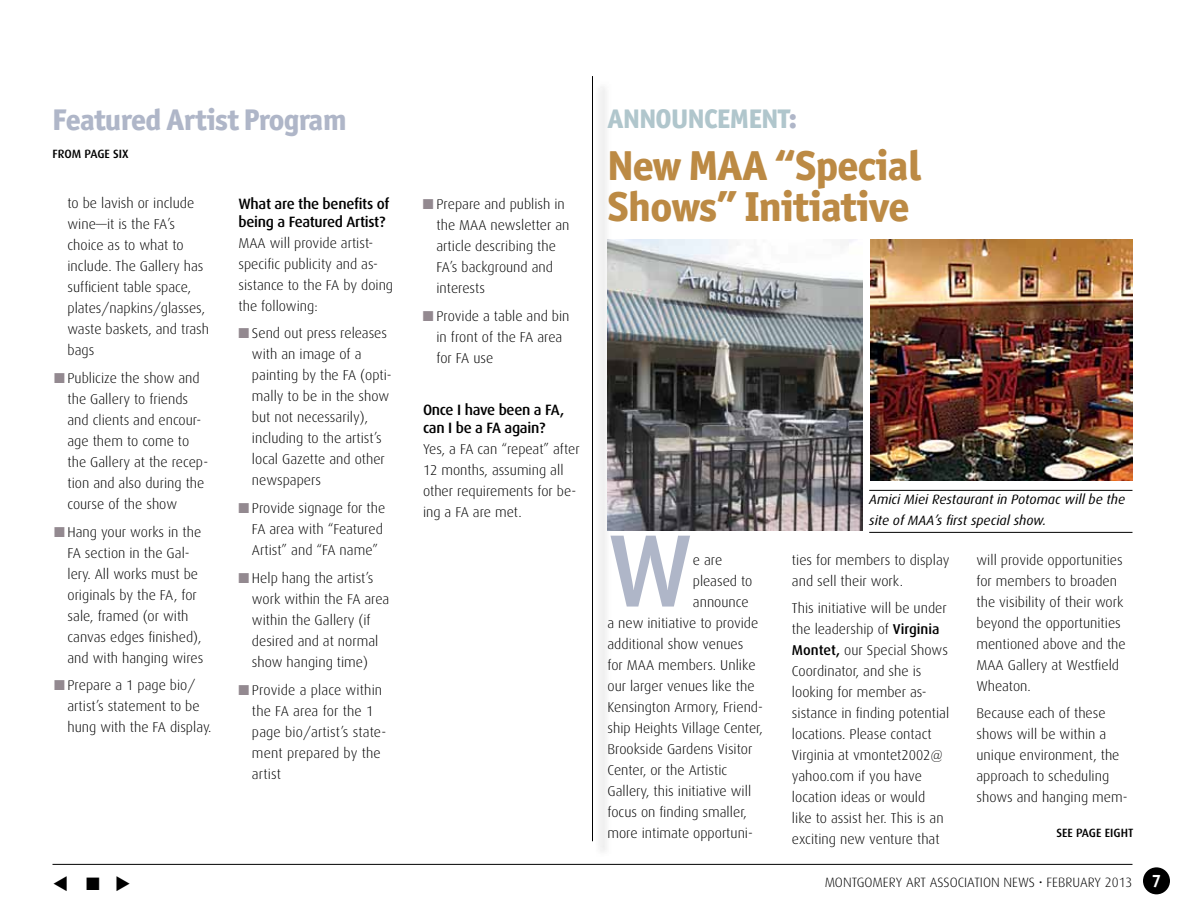
<style>
.page{position:relative;width:1188px;height:918px;background:#fff}
.page>*{position:absolute;margin:0;border:0;box-sizing:border-box;transform-origin:0 0}
.t1{font:500 103.05px "Dax";color:#afb6c8}
.t2{font:800 42px/40.5px "Officina Sans ITC Std";letter-spacing:-.02em;color:#bc8a44}
.t3{font:800 30px "Officina Sans ITC Std";letter-spacing:-.02em;color:#afb6c8}
.t4{font:800 27px "Officina Sans ITC Std";letter-spacing:-.02em;color:#b0c6cc}
.t5{font:18px "Wingdings 3";color:#000}
.t6{font:500 15px/18px "Dax";letter-spacing:-.02em;color:#000}
.t7{font:300 14.25px/21px "Dax";color:#000}
.t8{font:italic 13.5px/21px "Dax OT";color:#000}
.t9{font:300 13.5px "Dax";color:#000}
.t10{font:500 12px "Dax";color:#000}
.s1{color:#938990}
.s2{color:#afb6c8}
.s3{font-weight:500}
.s4{font-family:"Officina Sans ITC Std";font-weight:700;font-size:18px;color:#fff}
</style>
<div class="page">
<hr style="left:52px;top:864px;width:1080px;height:1px;background:#000">
<div style="left:1143px;top:867px;width:27px;height:27px;background:#000;border-radius:50%"></div>
<div style="left:594px;top:78px;width:18px;height:779px;background:#f5f5f5"></div>
<hr style="left:592px;top:76px;width:1px;height:765px;background:#000">
<img style="left:608px;top:239px;width:255px;height:291px">
<img style="left:871px;top:239px;width:261px;height:242px">
<hr style="left:869px;top:490px;width:263px;height:1px;background:#000">
<hr style="left:869px;top:532px;width:263px;height:1px;background:#000">
<h3 class="t3" style="left:52px;top:101px;width:296px">Featured Artist Program</h3>
<p class="t10" style="left:52px;top:147px;width:78px">FROM PAGE SIX</p>
<p class="t7" style="left:68px;top:193px;width:143px">to be lavish or include wine—it is the FA’s choice as to what to include. The Gallery has sufficient table space, plates/napkins/glasses, waste baskets, and trash bags</p>
<p class="t7" style="left:68px;top:368px;width:142px;text-indent:-13px"><span class="s1">■</span> Publicize the show and the Gallery to friends and clients and encour&shy;age them to come to the Gallery at the recep&shy;tion and also during the course of the show</p>
<p class="t7" style="left:68px;top:521px;width:137px;text-indent:-13px"><span class="s1">■</span> Hang your works in the<br>FA section in the Gal&shy;lery. All works must be originals by the FA, for sale, framed (or with canvas edges finished), and with hanging wires</p>
<p class="t7" style="left:68px;top:675px;width:145px;text-indent:-13px"><span class="s1">■</span> Prepare a 1 page bio/ artist’s statement to be hung with the FA display.</p>
<p class="t6" style="left:238px;top:195px;width:153px">What are the benefits of being a Featured Artist?</p>
<p class="t7" style="left:238px;top:232px;width:156px">MAA will provide artist&shy;specific publicity and as&shy;sistance to the FA by doing the following:</p>
<p class="t7" style="left:252px;top:323px;width:141px;text-indent:-13px"><span class="s1">■</span> Send out press releases with an image of a painting by the FA (opti&shy;mally to be in the show but not necessarily), including to the artist’s local Gazette and other newspapers</p>
<p class="t7" style="left:252px;top:498px;width:135px;text-indent:-13px"><span class="s1">■</span> Provide signage for the<br>FA area with “Featured<br>Artist” and “FA name”</p>
<p class="t7" style="left:252px;top:568px;width:139px;text-indent:-13px"><span class="s1">■</span> Help hang the artist’s work within the FA area within the Gallery (if desired and at normal show hanging time)</p>
<p class="t7" style="left:252px;top:679px;width:136px;text-indent:-13px"><span class="s1">■</span> Provide a place within the FA area for the 1 page bio/artist’s state&shy;ment prepared by the artist</p>
<p class="t7" style="left:436px;top:194px;width:135px;text-indent:-13px"><span class="s1">■</span> Prepare and publish in the MAA newsletter an article describing the<br>FA’s background and interests</p>
<p class="t7" style="left:436px;top:305px;width:135px;text-indent:-13px"><span class="s1">■</span> Provide a table and bin in front of the FA area for FA use</p>
<p class="t6" style="left:423px;top:401px;width:143px">Once I have been a FA, can I be a FA again?</p>
<p class="t7" style="left:423px;top:439px;width:158px">Yes, a FA can “repeat” after<br>12 months, assuming all other requirements for be&shy;ing a FA are met.</p>
<h3 class="t4" style="left:608px;top:101px;width:191px">ANNOUNCEMENT<span class="s2">:</span></h3>
<h2 class="t2" style="left:608px;top:145px;width:315px">New MAA “Special<br>Shows” Initiative</h2>
<h1 class="t1" style="left:608px;top:513px;width:87px">W</h1>
<p class="t7" style="left:693px;top:549px;width:31px">e are</p>
<p class="t7" style="left:693px;top:570px;width:61px">pleased to</p>
<p class="t7" style="left:693px;top:591px;width:57px">announce</p>
<p class="t7" style="left:608px;top:612px;width:152px">a new initiative to provide</p>
<p class="t7" style="left:608px;top:633px;width:137px">additional show venues</p>
<p class="t7" style="left:608px;top:654px;width:150px">for MAA members. Unlike</p>
<p class="t7" style="left:608px;top:675px;width:149px">our larger venues like the</p>
<p class="t7" style="left:608px;top:696px;width:157px">Kensington Armory, Friend-</p>
<p class="t7" style="left:608px;top:717px;width:157px">ship Heights Village Center,</p>
<p class="t7" style="left:608px;top:738px;width:146px">Brookside Gardens Visitor</p>
<p class="t7" style="left:608px;top:759px;width:121px">Center, or the Artistic</p>
<p class="t7" style="left:608px;top:780px;width:145px">Gallery, this initiative will</p>
<p class="t7" style="left:608px;top:801px;width:141px">focus on finding smaller,</p>
<p class="t7" style="left:608px;top:822px;width:147px">more intimate opportuni-</p>
<p class="t8" style="left:869px;top:487px;width:258px">Amici Miei Restaurant in Potomac will be the site of MAA’s first special show.</p>
<p class="t7" style="left:792px;top:549px;width:159px">ties for members to display and sell their work.</p>
<p class="t7" style="left:792px;top:598px;width:159px">This initiative will be under the leadership of <span class="s3">Virginia<br>Montet,</span> our Special Shows<br>Coordinator, and she is looking for member as&shy;sistance in finding potential locations. Please contact<br>Virginia at vmontet2002@ yahoo.com if you have location ideas or would<br>like to assist her. This is an exciting new venture that</p>
<p class="t7" style="left:976px;top:549px;width:151px">will provide opportunities for members to broaden the visibility of their work beyond the opportunities mentioned above and the<br>MAA Gallery at Westfield<br>Wheaton.</p>
<p class="t7" style="left:976px;top:703px;width:153px">Because each of these shows will be within a unique environment, the approach to scheduling shows and hanging mem-</p>
<p class="t10" style="left:1056px;top:826px;width:79px">SEE PAGE EIGHT</p>
<p class="t5" style="left:52px;top:874px;width:80px">▼ ■ ◆</p>
<p class="t9" style="left:825px;top:875px;width:338px">MONTGOMERY ART ASSOCIATION NEWS • FEBRUARY 2013 <span class="s4">7</span></p>
</div>
